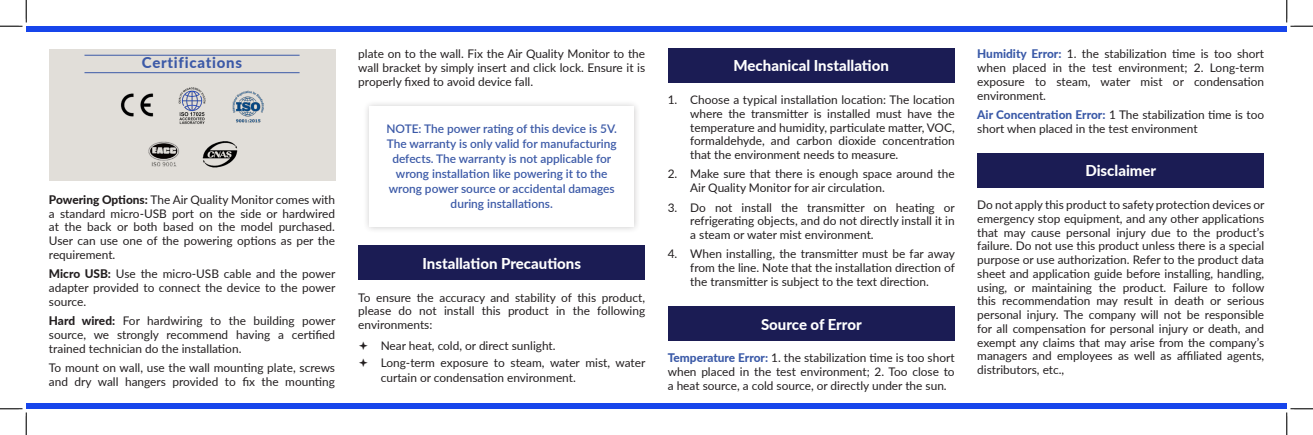
<style>
.page{position:relative;width:1313px;height:435px;background:#fff}
.page>*{position:absolute;margin:0;border:0;box-sizing:border-box;transform-origin:0 0}
.Heading-1{font:800 15px "Lato";color:#fff}
.Certification{font:800 15px "Lato";letter-spacing:.05em;color:#3b59a7}
.Body{font:11.88px/13.8px "Lato";color:#231f20;text-align:justify}
.Notes{font:600 11.88px/15px "Lato";color:#3b59a7;text-align:center}
.s1{font-weight:800}
.s2{font-weight:800;color:#3b5aa8}
</style>
<div class="page">
<div style="left:362px;top:99px;width:279px;height:135px;background:#231f20;opacity:.24"></div>
<div style="left:369px;top:106px;width:265px;height:121px;background:#fff"></div>
<div style="left:358px;top:246px;width:287px;height:34px;background:#1b1c54"></div>
<div style="left:668px;top:48px;width:286px;height:35px;background:#1b1c54"></div>
<div style="left:668px;top:306px;width:286px;height:35px;background:#1b1c54"></div>
<div style="left:977px;top:153px;width:287px;height:35px;background:#1b1c54"></div>
<div style="left:49px;top:49px;width:286px;height:132px;background:#e1ded9"></div>
<img style="left:148px;top:141px;width:31px;height:26px">
<img style="left:202px;top:141px;width:36px;height:27px">
<img style="left:121px;top:93px;width:33px;height:24px">
<img style="left:178px;top:87px;width:28px;height:37px">
<img style="left:232px;top:90px;width:32px;height:33px">
<hr style="left:84px;top:55px;width:215px;height:1px;background:#3b59a7">
<hr style="left:84px;top:72px;width:215px;height:1px;background:#3b59a7">
<div style="left:26px;top:403px;width:1260px;height:6px;background:#1745eb"></div>
<div style="left:26px;top:26px;width:1260px;height:6px;background:#1745eb"></div>
<svg style="left:0;top:0;width:27px;height:27px"></svg>
<svg style="left:0;top:408px;width:27px;height:27px"></svg>
<svg style="left:1286px;top:0;width:26px;height:27px"></svg>
<svg style="left:1286px;top:408px;width:26px;height:27px"></svg>
<p class="Certification" style="left:142px;top:52px;width:102px">Certifications</p>
<p class="Body" style="left:358px;top:47px;width:288px">plate on to the wall. Fix the Air Quality Monitor to the wall bracket by simply insert and click lock. Ensure it is properly fixed to avoid device fall.</p>
<p class="Body" style="left:49px;top:192px;width:288px"><span class="s1">Powering Options:</span> The Air Quality Monitor comes with a standard micro-USB port on the side or hardwired at the back or both based on the model purchased.<br>User can use one of the powering options as per the requirement.</p>
<p class="Body" style="left:49px;top:267px;width:288px"><span class="s1">Micro USB:</span> Use the micro-USB cable and the power adapter provided to connect the device to the power source.</p>
<p class="Body" style="left:49px;top:313px;width:288px"><span class="s1">Hard wired:</span> For hardwiring to the building power source, we strongly recommend having a certified trained technician do the installation.</p>
<p class="Body" style="left:49px;top:360px;width:288px">To mount on wall, use the wall mounting plate, screws and dry wall hangers provided to fix the mounting</p>
<p class="Notes" style="left:386px;top:120px;width:232px">NOTE: The power rating of this device is 5V.<br>The warranty is only valid for manufacturing defects. The warranty is not applicable for wrong installation like powering it to the wrong power source or accidental damages during installations.</p>
<p class="Heading-1" style="left:422px;top:252px;width:160px">Installation Precautions</p>
<p class="Body" style="left:358px;top:290px;width:288px">To ensure the accuracy and stability of this product, please do not install this product in the following environments:</p>
<p class="Body" style="left:381px;top:338px;width:176px">Near heat, cold, or direct sunlight.</p>
<p class="Body" style="left:381px;top:354px;width:266px;line-height:15px">Long-term exposure to steam, water mist, water curtain or condensation environment.</p>
<p class="Heading-1" style="left:733px;top:55px;width:157px">Mechanical Installation</p>
<p class="Body" style="left:690px;top:92px;width:266px;text-indent:-22px">1. Choose a typical installation location: The location where the transmitter is installed must have the temperature and humidity, particulate matter, VOC, formaldehyde, and carbon dioxide concentration that the environment needs to measure.</p>
<p class="Body" style="left:690px;top:167px;width:266px;text-indent:-22px">2. Make sure that there is enough space around the<br>Air Quality Monitor for air circulation.</p>
<p class="Body" style="left:690px;top:200px;width:266px;text-indent:-22px">3. Do not install the transmitter on heating or refrigerating objects, and do not directly install it in a steam or water mist environment.</p>
<p class="Body" style="left:690px;top:247px;width:266px;text-indent:-22px">4. When installing, the transmitter must be far away from the line. Note that the installation direction of the transmitter is subject to the text direction.</p>
<p class="Heading-1" style="left:761px;top:313px;width:102px">Source of Error</p>
<p class="Body" style="left:668px;top:351px;width:288px"><span class="s2">Temperature Error:</span> 1. the stabilization time is too short when placed in the test environment; 2. Too close to a heat source, a cold source, or directly under the sun.</p>
<p class="Body" style="left:977px;top:47px;width:288px"><span class="s2">Humidity Error:</span> 1. the stabilization time is too short when placed in the test environment; 2. Long-term exposure to steam, water mist or condensation environment.</p>
<p class="Body" style="left:977px;top:107px;width:288px"><span class="s2">Air Concentration Error:</span> 1 The stabilization time is too short when placed in the test environment</p>
<p class="Heading-1" style="left:1085px;top:160px;width:72px">Disclaimer</p>
<p class="Body" style="left:977px;top:197px;width:289px">Do not apply this product to safety protection devices or emergency stop equipment, and any other applications that may cause personal injury due to the product’s failure. Do not use this product unless there is a special purpose or use authorization. Refer to the product data sheet and application guide before installing, handling, using, or maintaining the product. Failure to follow this recommendation may result in death or serious personal injury. The company will not be responsible for all compensation for personal injury or death, and exempt any claims that may arise from the company’s managers and employees as well as affiliated agents, distributors, etc.,</p>
</div>
